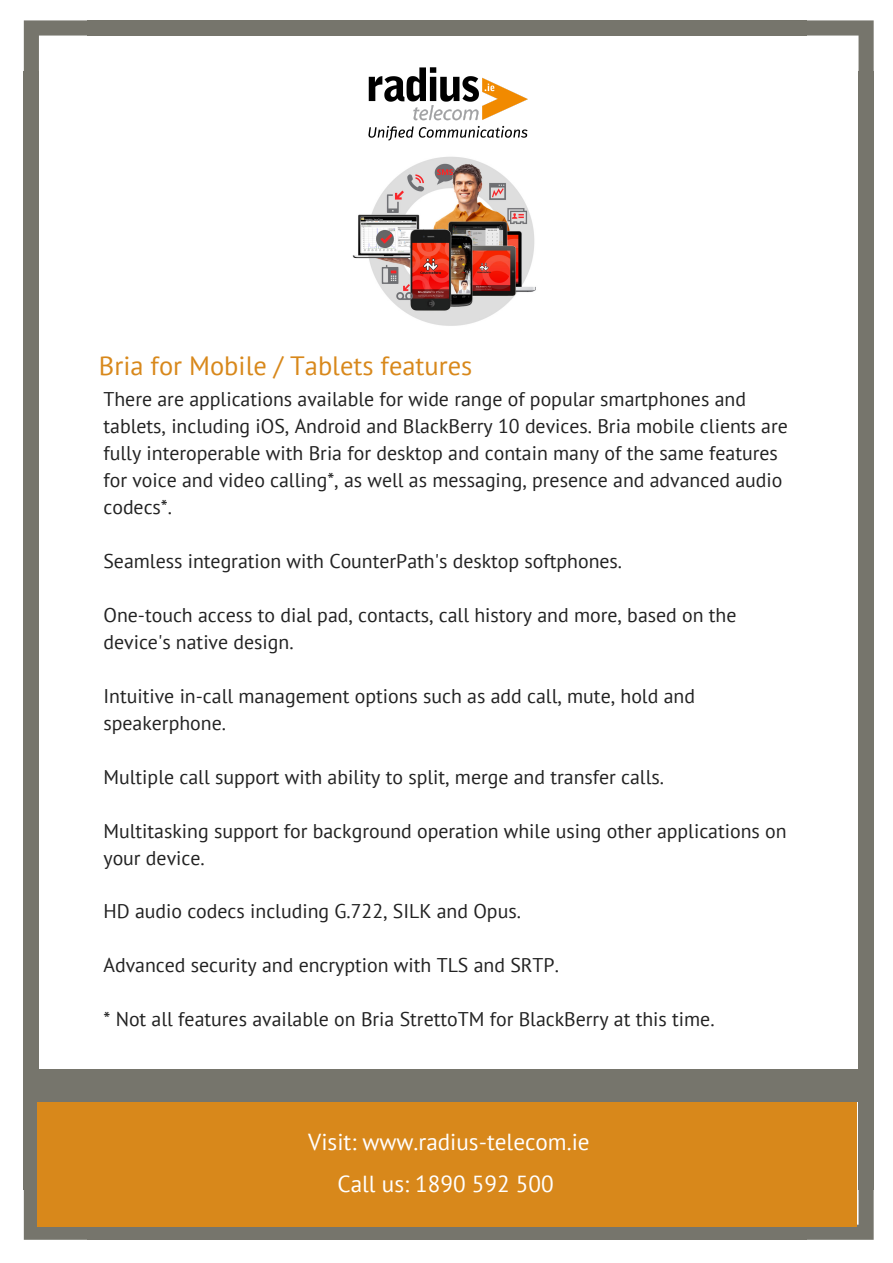
<style>
.page{position:relative;width:893px;height:1263px;background:#fff}
.page>*{position:absolute;margin:0;border:0;box-sizing:border-box;transform-origin:0 0}
.t1{font:26.4px "PT Sans";color:#d8881b}
.t2{font:23.1px/41.5px "PT Sans";color:#fff;text-align:center}
.t3{font:19.8px/27px "PT Sans";color:#222}
</style>
<div class="page">
<svg style="left:24px;top:20px;width:63px;height:52px"></svg>
<div style="left:24px;top:72px;width:15px;height:1118px;background:#76756c"></div>
<svg style="left:24px;top:1190px;width:63px;height:50px"></svg>
<div style="left:87px;top:1225px;width:720px;height:15px;background:#76756c"></div>
<svg style="left:804px;top:1190px;width:69px;height:50px;background:#7f7b6f"></svg>
<div style="left:858px;top:72px;width:15px;height:1118px;background:#76756c"></div>
<div style="left:87px;top:20px;width:720px;height:16px;background:#76756c"></div>
<svg style="left:807px;top:20px;width:66px;height:52px"></svg>
<div style="left:37px;top:1070px;width:820px;height:156px;background:#d8881b"></div>
<div style="left:35px;top:1069px;width:826px;height:33px;background:#76756c"></div>
<img style="left:369px;top:67px;width:158px;height:74px">
<img style="left:352px;top:156px;width:184px;height:170px">
<h1 class="t1" style="left:99px;top:349px;width:375px">Bria for Mobile / Tablets features</h1>
<p class="t3" style="left:103px;top:385px;width:686px">There are applications available for wide range of popular smartphones and tablets, including iOS, Android and BlackBerry 10 devices. Bria mobile clients are fully interoperable with Bria for desktop and contain many of the same features for voice and video calling*, as well as messaging, presence and advanced audio codecs*.</p>
<p class="t3" style="left:103px;top:547px;width:520px">Seamless integration with CounterPath's desktop softphones.</p>
<p class="t3" style="left:103px;top:601px;width:634px">One-touch access to dial pad, contacts, call history and more, based on the device's native design.</p>
<p class="t3" style="left:103px;top:682px;width:593px">Intuitive in-call management options such as add call, mute, hold and speakerphone.</p>
<p class="t3" style="left:103px;top:763px;width:562px">Multiple call support with ability to split, merge and transfer calls.</p>
<p class="t3" style="left:103px;top:817px;width:684px">Multitasking support for background operation while using other applications on your device.</p>
<p class="t3" style="left:103px;top:898px;width:419px">HD audio codecs including G.722, SILK and Opus.</p>
<p class="t3" style="left:103px;top:951px;width:457px">Advanced security and encryption with TLS and SRTP.</p>
<p class="t3" style="left:103px;top:1005px;width:612px">* Not all features available on Bria StrettoTM for BlackBerry at this time.</p>
<p class="t2" style="left:308px;top:1121px;width:283px">Visit: www.radius-telecom.ie<br>Call us: 1890 592 500</p>
</div>
